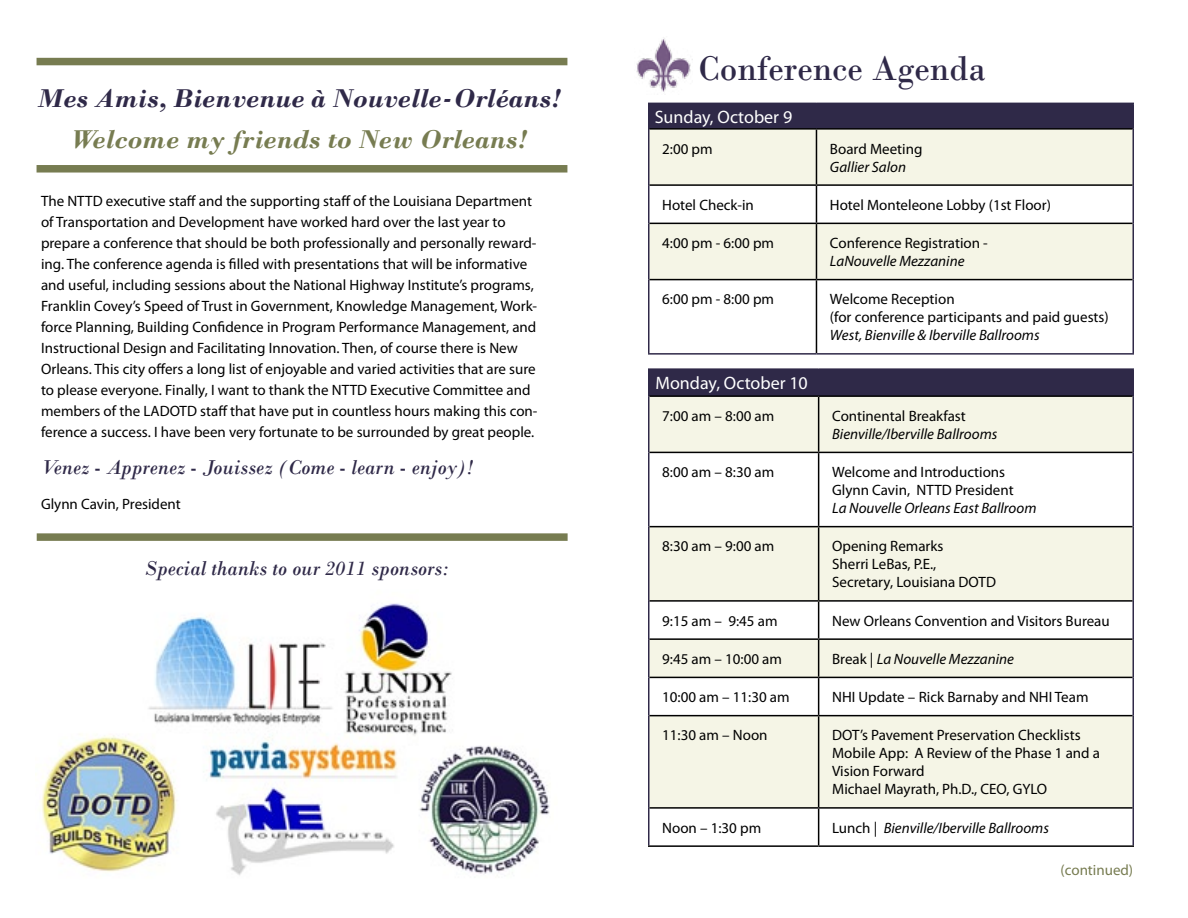
<style>
.page{position:relative;width:1188px;height:918px;background:#fff}
.page>*{position:absolute;margin:0;border:0;box-sizing:border-box;transform-origin:0 0}
.t1{font:36px "Bodoni";color:#2f2948}
.t2{font:italic 700 27px "Bodoni";color:#2f2948}
.t3{font:italic 700 27px "Bodoni";color:#777c51}
.t4{font:italic 21px "Bodoni";color:#2f2948}
.t5{font:18px "Myriad Pro";color:#fff}
.t6{font:15px/21px "Myriad Pro";color:#000}
.t7{font:italic 15px "Myriad Pro";color:#000}
.t8{font:15px "Myriad Pro";color:#777c51}
.s1{font-style:normal}
</style>
<div class="page">
<div style="left:649px;top:103px;width:484px;height:26px;background:#2f2948"></div>
<svg style="left:650px;top:130px;width:482px;height:149px;fill:#f5f5e6"></svg>
<hr style="left:648px;top:103px;width:168px;height:1px;background:#2f2948">
<hr style="left:648px;top:104px;width:2px;height:25px;background:#2f2948">
<hr style="left:816px;top:103px;width:318px;height:1px;background:#2f2948">
<hr style="left:1132px;top:104px;width:2px;height:25px;background:#2f2948">
<hr style="left:648px;top:129px;width:2px;height:56px;background:#2f2948">
<hr style="left:1132px;top:129px;width:2px;height:56px;background:#2f2948">
<hr style="left:648px;top:185px;width:2px;height:38px;background:#2f2948">
<hr style="left:1132px;top:185px;width:2px;height:38px;background:#2f2948">
<hr style="left:648px;top:223px;width:2px;height:57px;background:#2f2948">
<hr style="left:1132px;top:223px;width:2px;height:57px;background:#2f2948">
<hr style="left:648px;top:280px;width:2px;height:73px;background:#2f2948">
<hr style="left:1132px;top:280px;width:2px;height:73px;background:#2f2948">
<hr style="left:648px;top:353px;width:168px;height:2px;background:#2f2948">
<hr style="left:816px;top:353px;width:318px;height:2px;background:#2f2948">
<hr style="left:650px;top:128px;width:166px;height:2px;background:#000">
<hr style="left:816px;top:128px;width:316px;height:2px;background:#000">
<hr style="left:816px;top:130px;width:1px;height:54px;background:#000">
<hr style="left:650px;top:184px;width:166px;height:2px;background:#000">
<hr style="left:816px;top:184px;width:316px;height:2px;background:#000">
<hr style="left:816px;top:186px;width:1px;height:37px;background:#000">
<hr style="left:650px;top:223px;width:166px;height:1px;background:#000">
<hr style="left:816px;top:223px;width:316px;height:1px;background:#000">
<hr style="left:816px;top:224px;width:1px;height:55px;background:#000">
<hr style="left:650px;top:279px;width:166px;height:1px;background:#000">
<hr style="left:816px;top:279px;width:316px;height:1px;background:#000">
<hr style="left:816px;top:280px;width:1px;height:73px;background:#000">
<div style="left:649px;top:369px;width:484px;height:27px;background:#2f2948"></div>
<svg style="left:650px;top:397px;width:482px;height:410px;fill:#f5f5e6"></svg>
<hr style="left:648px;top:368px;width:171px;height:2px;background:#2f2948">
<hr style="left:648px;top:370px;width:2px;height:26px;background:#2f2948">
<hr style="left:819px;top:368px;width:315px;height:2px;background:#2f2948">
<hr style="left:1132px;top:370px;width:2px;height:26px;background:#2f2948">
<hr style="left:648px;top:396px;width:2px;height:56px;background:#2f2948">
<hr style="left:1132px;top:396px;width:2px;height:56px;background:#2f2948">
<hr style="left:648px;top:452px;width:2px;height:75px;background:#2f2948">
<hr style="left:1132px;top:452px;width:2px;height:75px;background:#2f2948">
<hr style="left:648px;top:527px;width:2px;height:74px;background:#2f2948">
<hr style="left:1132px;top:527px;width:2px;height:74px;background:#2f2948">
<hr style="left:648px;top:601px;width:2px;height:38px;background:#2f2948">
<hr style="left:1132px;top:601px;width:2px;height:38px;background:#2f2948">
<hr style="left:648px;top:639px;width:2px;height:38px;background:#2f2948">
<hr style="left:1132px;top:639px;width:2px;height:38px;background:#2f2948">
<hr style="left:648px;top:677px;width:2px;height:39px;background:#2f2948">
<hr style="left:1132px;top:677px;width:2px;height:39px;background:#2f2948">
<hr style="left:648px;top:716px;width:2px;height:92px;background:#2f2948">
<hr style="left:1132px;top:716px;width:2px;height:92px;background:#2f2948">
<hr style="left:648px;top:808px;width:2px;height:37px;background:#2f2948">
<hr style="left:1132px;top:808px;width:2px;height:37px;background:#2f2948">
<hr style="left:650px;top:395px;width:169px;height:2px;background:#000">
<hr style="left:819px;top:395px;width:314px;height:2px;background:#000">
<hr style="left:818px;top:397px;width:1px;height:55px;background:#000">
<hr style="left:650px;top:452px;width:169px;height:1px;background:#000">
<hr style="left:819px;top:452px;width:314px;height:1px;background:#000">
<hr style="left:818px;top:453px;width:1px;height:73px;background:#000">
<hr style="left:650px;top:526px;width:169px;height:1px;background:#000">
<hr style="left:819px;top:526px;width:314px;height:1px;background:#000">
<hr style="left:818px;top:527px;width:1px;height:73px;background:#000">
<hr style="left:650px;top:600px;width:169px;height:2px;background:#000">
<hr style="left:819px;top:600px;width:314px;height:2px;background:#000">
<hr style="left:818px;top:602px;width:1px;height:36px;background:#000">
<hr style="left:650px;top:638px;width:169px;height:2px;background:#000">
<hr style="left:819px;top:638px;width:314px;height:2px;background:#000">
<hr style="left:818px;top:640px;width:1px;height:37px;background:#000">
<hr style="left:650px;top:677px;width:169px;height:1px;background:#000">
<hr style="left:819px;top:677px;width:314px;height:1px;background:#000">
<hr style="left:818px;top:678px;width:1px;height:37px;background:#000">
<hr style="left:650px;top:715px;width:169px;height:1px;background:#000">
<hr style="left:819px;top:715px;width:314px;height:1px;background:#000">
<hr style="left:818px;top:716px;width:1px;height:91px;background:#000">
<hr style="left:650px;top:807px;width:169px;height:2px;background:#000">
<hr style="left:819px;top:807px;width:314px;height:2px;background:#000">
<hr style="left:818px;top:809px;width:1px;height:36px;background:#000">
<hr style="left:648px;top:845px;width:171px;height:2px;background:#000">
<hr style="left:819px;top:845px;width:315px;height:2px;background:#000">
<div style="left:37px;top:58px;width:530px;height:7px;background:#777c51"></div>
<div style="left:37px;top:165px;width:530px;height:8px;background:#777c51"></div>
<div style="left:37px;top:533px;width:531px;height:8px;background:#777c51"></div>
<img style="left:40px;top:603px;width:510px;height:272px">
<img style="left:636px;top:38px;width:55px;height:54px">
<h2 class="t2" style="left:37px;top:82px;width:524px">Mes Amis, Bienvenue à Nouvelle-Orléans!</h2>
<h2 class="t3" style="left:71px;top:123px;width:457px">Welcome my friends to New Orleans!</h2>
<p class="t6" style="left:41px;top:190px;width:498px">The NTTD executive staff and the supporting staff of the Louisiana Department of Transportation and Development have worked hard over the last year to prepare a conference that should be both professionally and personally reward&shy;ing. The conference agenda is filled with presentations that will be informative and useful, including sessions about the National Highway Institute’s programs, Franklin Covey’s Speed of Trust in Government, Knowledge Management, Work&shy;force Planning, Building Confidence in Program Performance Management, and Instructional Design and Facilitating Innovation. Then, of course there is New Orleans. This city offers a long list of enjoyable and varied activities that are sure to please everyone. Finally, I want to thank the NTTD Executive Committee and members of the LADOTD staff that have put in countless hours making this con&shy;ference a success. I have been very fortunate to be surrounded by great people.</p>
<h3 class="t4" style="left:41px;top:455px;width:434px">Venez - Apprenez - Jouissez (Come - learn - enjoy)!</h3>
<p class="t6" style="left:41px;top:493px;width:141px">Glynn Cavin, President</p>
<h3 class="t4" style="left:145px;top:556px;width:306px">Special thanks to our 2011 sponsors:</h3>
<h1 class="t1" style="left:698px;top:47px;width:289px">Conference Agenda</h1>
<p class="t5" style="left:655px;top:106px;width:139px">Sunday, October 9</p>
<p class="t6" style="left:662px;top:138px;width:52px">2:00 pm</p>
<p class="t6" style="left:830px;top:138px;width:94px">Board Meeting</p>
<p class="t7" style="left:830px;top:157px;width:78px">Gallier Salon</p>
<p class="t6" style="left:662px;top:194px;width:93px">Hotel Check-in</p>
<p class="t6" style="left:830px;top:194px;width:223px">Hotel Monteleone Lobby (1st Floor)</p>
<p class="t6" style="left:662px;top:232px;width:113px">4:00 pm - 6:00 pm</p>
<p class="t6" style="left:830px;top:232px;width:159px">Conference Registration -</p>
<p class="t7" style="left:830px;top:252px;width:136px">LaNouvelle Mezzanine</p>
<p class="t6" style="left:662px;top:289px;width:113px">6:00 pm - 8:00 pm</p>
<p class="t6" style="left:830px;top:290px;width:280px;line-height:18px">Welcome Reception<br>(for conference participants and paid guests)</p>
<p class="t7" style="left:830px;top:326px;width:211px">West, Bienville &amp; Iberville Ballrooms</p>
<p class="t5" style="left:656px;top:372px;width:154px">Monday, October 10</p>
<p class="t6" style="left:662px;top:405px;width:114px">7:00 am – 8:00 am</p>
<p class="t6" style="left:832px;top:405px;width:135px">Continental Breakfast</p>
<p class="t7" style="left:832px;top:425px;width:167px">Bienville/Iberville Ballrooms</p>
<p class="t6" style="left:662px;top:461px;width:114px">8:00 am – 8:30 am</p>
<p class="t6" style="left:832px;top:463px;width:183px;line-height:18px">Welcome and Introductions<br>Glynn Cavin, NTTD President</p>
<p class="t7" style="left:832px;top:499px;width:206px">La Nouvelle Orleans East Ballroom</p>
<p class="t6" style="left:662px;top:536px;width:114px">8:30 am – 9:00 am</p>
<p class="t6" style="left:832px;top:537px;width:165px;line-height:18px">Opening Remarks<br>Sherri LeBas, P.E.,<br>Secretary, Louisiana DOTD</p>
<p class="t6" style="left:662px;top:610px;width:117px">9:15 am – 9:45 am</p>
<p class="t6" style="left:832px;top:610px;width:279px">New Orleans Convention and Visitors Bureau</p>
<p class="t6" style="left:662px;top:648px;width:121px">9:45 am – 10:00 am</p>
<p class="t7" style="left:832px;top:650px;width:183px"><span class="s1">Break |</span> La Nouvelle Mezzanine</p>
<p class="t6" style="left:662px;top:686px;width:129px">10:00 am – 11:30 am</p>
<p class="t6" style="left:832px;top:686px;width:258px">NHI Update – Rick Barnaby and NHI Team</p>
<p class="t6" style="left:662px;top:725px;width:107px">11:30 am – Noon</p>
<p class="t6" style="left:832px;top:726px;width:269px;line-height:18px">DOT’s Pavement Preservation Checklists<br>Mobile App: A Review of the Phase 1 and a<br>Vision Forward<br>Michael Mayrath, Ph.D., CEO, GYLO</p>
<p class="t6" style="left:662px;top:817px;width:100px">Noon – 1:30 pm</p>
<p class="t7" style="left:832px;top:818px;width:218px"><span class="s1">Lunch |</span> Bienville/Iberville Ballrooms</p>
<p class="t8" style="left:1061px;top:861px;width:74px">(continued)</p>
</div>
